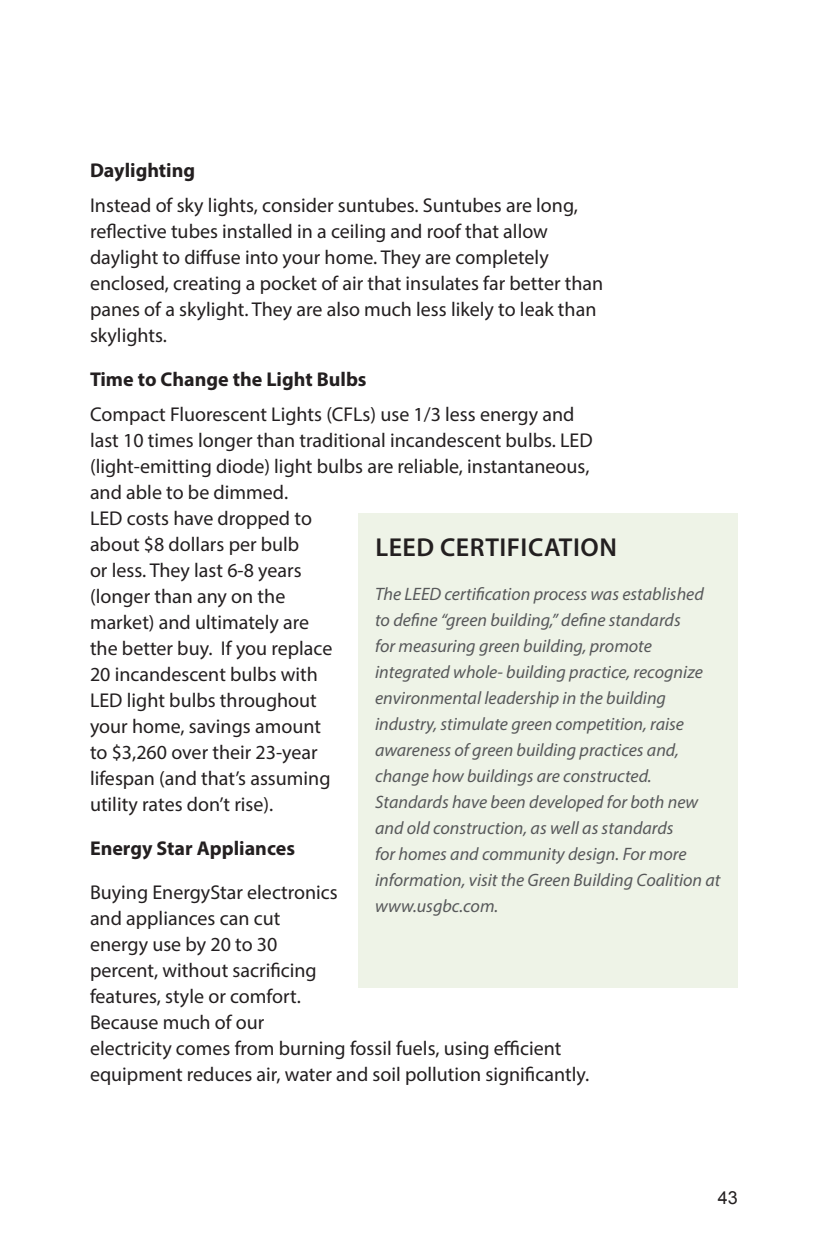
<style>
.page{position:relative;width:828px;height:1260px;background:#fff}
.page>*{position:absolute;margin:0;border:0;box-sizing:border-box;transform-origin:0 0}
.t1{font:600 26px "Myriad Pro";letter-spacing:.02em;color:#231f20}
.t2{font:20px/26px "Myriad Pro";color:#231f20}
.t3{font:700 20px "Myriad Pro";color:#231f20}
.t4{font:italic 18px/26px "Myriad Pro";color:#57585a}
.t5{font:18px "Arial";color:#231f20}
</style>
<div class="page">
<div style="left:359px;top:514px;width:379px;height:474px;background:#eef3e7"></div>
<p class="t3" style="left:90px;top:157px;width:107px">Daylighting</p>
<p class="t2" style="left:90px;top:192px;width:515px">Instead of sky lights, consider suntubes. Suntubes are long, reflective tubes installed in a ceiling and roof that allow daylight to diffuse into your home. They are completely enclosed, creating a pocket of air that insulates far better than panes of a skylight. They are also much less likely to leak than skylights.</p>
<p class="t3" style="left:90px;top:366px;width:278px">Time to Change the Light Bulbs</p>
<p class="t2" style="left:90px;top:401px;width:504px">Compact Fluorescent Lights (CFLs) use 1/3 less energy and last 10 times longer than traditional incandescent bulbs. LED (light-emitting diode) light bulbs are reliable, instantaneous, and able to be dimmed.<br>LED costs have dropped to<br>about $8 dollars per bulb<br>or less. They last 6-8 years<br>(longer than any on the<br>market) and ultimately are<br>the better buy. If you replace<br>20 incandescent bulbs with<br>LED light bulbs throughout<br>your home, savings amount<br>to $3,260 over their 23-year<br>lifespan (and that’s assuming<br>utility rates don’t rise).</p>
<p class="t3" style="left:90px;top:835px;width:207px">Energy Star Appliances</p>
<p class="t2" style="left:90px;top:879px;width:501px">Buying EnergyStar electronics<br>and appliances can cut<br>energy use by 20 to 30<br>percent, without sacrificing<br>features, style or comfort.<br>Because much of our<br>electricity comes from burning fossil fuels, using efficient equipment reduces air, water and soil pollution significantly.</p>
<h1 class="t1" style="left:375px;top:530px;width:243px">LEED CERTIFICATION</h1>
<p class="t4" style="left:375px;top:580px;width:347px">The LEED certification process was established to define “green building,” define standards<br>for measuring green building, promote integrated whole- building practice, recognize environmental leadership in the building industry, stimulate green competition, raise awareness of green building practices and, change how buildings are constructed.<br>Standards have been developed for both new and old construction, as well as standards<br>for homes and community design. For more information, visit the Green Building Coalition at www.usgbc.com.</p>
<p class="t5" style="left:718px;top:1186px;width:22px">43</p>
</div>
